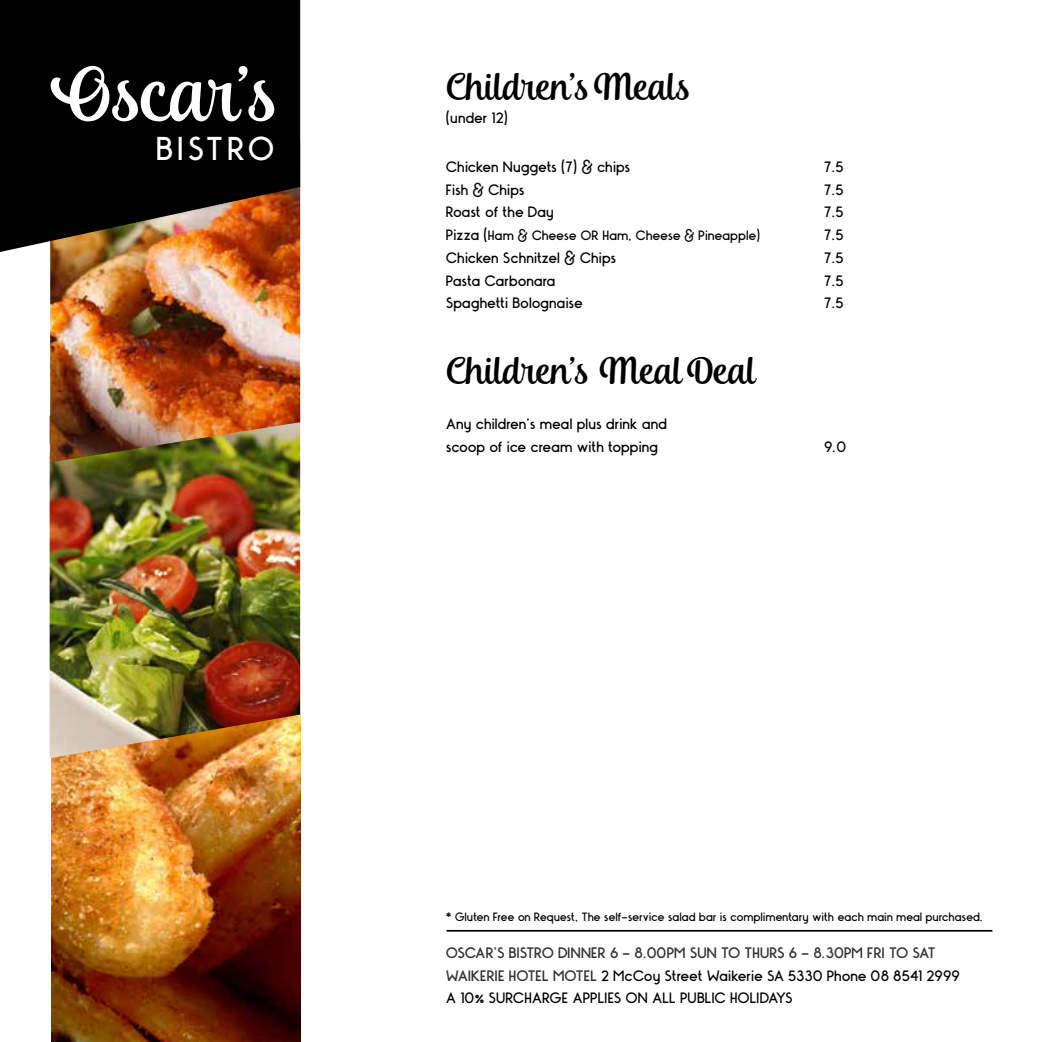
<style>
.page{position:relative;width:1042px;height:1042px;background:#fff}
.page>*{position:absolute;margin:0;border:0;box-sizing:border-box;transform-origin:0 0}
.t1{font:78.75px "Andalusia";color:#fff}
.t2{font:38.5px "Andalusia";color:#000}
.t3{font:700 38.5px "Monopoly";letter-spacing:.09em;color:#fff}
.t4{font:700 17.5px/22.8px "Monopoly";color:#000}
.t5{font:17.5px "Monopoly Inline";color:#000}
.t6{font:700 15.75px "Monopoly";letter-spacing:-.015em;color:#000}
.t7{font:700 14px "Monopoly";letter-spacing:-.01em;color:#000}
.s1{font-size:17.5px}
.s2{font-family:"Monopoly Inline";font-weight:400}
</style>
<div class="page">
<img style="left:51px;top:758px;width:249px;height:284px">
<img style="left:50px;top:462px;width:250px;height:296px">
<img style="left:50px;top:255px;width:250px;height:207px">
<hr style="left:446px;top:930px;width:546px;height:1px;background:#000">
<svg style="left:0;top:0;width:300px;height:255px;background:#1a1008"></svg>
<h1 class="t1" style="left:52px;top:48px;width:226px">Oscar’s</h1>
<h2 class="t3" style="left:157px;top:124px;width:120px">BISTRO</h2>
<h2 class="t2" style="left:446px;top:64px;width:245px">Children’s Meals</h2>
<p class="t4" style="left:446px;top:105px;width:64px">(under 12)</p>
<p class="t4" style="left:446px;top:154px;width:186px">Chicken Nuggets (7) &amp; chips</p>
<p class="t4" style="left:824px;top:154px;width:21px">7.5</p>
<p class="t4" style="left:446px;top:177px;width:80px">Fish &amp; Chips</p>
<p class="t4" style="left:824px;top:177px;width:21px">7.5</p>
<p class="t4" style="left:446px;top:200px;width:110px">Roast of the Day</p>
<p class="t4" style="left:824px;top:200px;width:21px">7.5</p>
<p class="t6" style="left:446px;top:225px;width:316px"><span class="s1">Pizza (</span>Ham &amp; Cheese OR Ham, Cheese &amp; Pineapple)</p>
<p class="t4" style="left:824px;top:223px;width:21px">7.5</p>
<p class="t4" style="left:446px;top:245px;width:172px">Chicken Schnitzel &amp; Chips</p>
<p class="t4" style="left:824px;top:245px;width:21px">7.5</p>
<p class="t4" style="left:446px;top:268px;width:111px">Pasta Carbonara</p>
<p class="t4" style="left:824px;top:268px;width:21px">7.5</p>
<p class="t4" style="left:446px;top:291px;width:138px">Spaghetti Bolognaise</p>
<p class="t4" style="left:824px;top:291px;width:21px">7.5</p>
<h2 class="t2" style="left:446px;top:348px;width:310px">Children’s Meal Deal</h2>
<p class="t4" style="left:446px;top:412px;width:223px">Any children’s meal plus drink and scoop of ice cream with topping</p>
<p class="t4" style="left:824px;top:434px;width:24px">9.0</p>
<p class="t7" style="left:446px;top:908px;width:538px">* Gluten Free on Request, The self-service salad bar is complimentary with each main meal purchased.</p>
<p class="t5" style="left:446px;top:944px;width:491px">OSCAR’S BISTRO DINNER 6 - 8.00PM SUN TO THURS 6 - 8.30PM FRI TO SAT</p>
<p class="t4" style="left:446px;top:963px;width:516px"><span class="s2">WAIKERIE HOTEL MOTEL</span> 2 McCoy Street Waikerie SA 5330 Phone 08 8541 2999<br>A 10% SURCHARGE APPLIES ON ALL PUBLIC HOLIDAYS</p>
</div>
